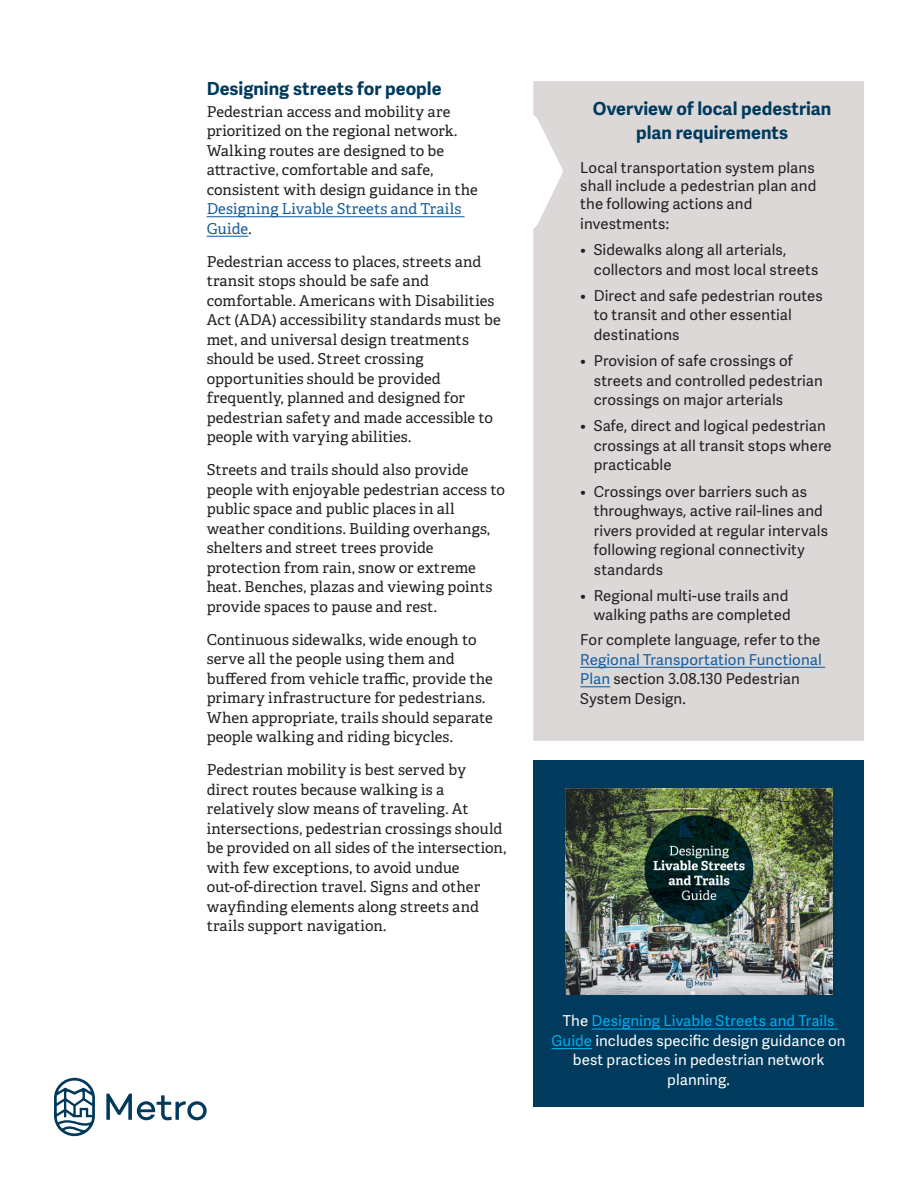
<style>
.page{position:relative;width:918px;height:1188px;background:#fff}
.page>*{position:absolute;margin:0;border:0;box-sizing:border-box;transform-origin:0 0}
.Heading_-_Callout_blue{font:700 18px/24px "Adelle Sans";color:#003a5d;text-align:center}
.Heading_-_A_Sans{font:700 18px "Adelle Sans";color:#003a5d}
.Body_text_-_A{font:15px/19.5px "Adelle";letter-spacing:.005em;color:#231f20}
.Body_text_-_B_Sans{font:15px/19.5px "Adelle Sans";letter-spacing:.005em;color:#231f20}
.Body_text_-_B_Sans-2{font:15px/19.5px "Adelle Sans";letter-spacing:.005em;color:#fff;text-align:center}
.s1{color:#175d9e}
.s2{color:#00aeef}
</style>
<div class="page">
<div style="left:533px;top:760px;width:331px;height:347px;background:#003a5d"></div>
<div style="left:533px;top:81px;width:331px;height:660px;background:#dcd8d7"></div>
<img style="left:565px;top:788px;width:267px;height:206px">
<svg style="left:106px;top:1094px;width:101px;height:26px"></svg>
<svg style="left:54px;top:1078px;width:41px;height:58px"></svg>
<hr style="left:207px;top:216px;width:258px;height:1px;background:#175d9e">
<hr style="left:207px;top:236px;width:41px;height:1px;background:#175d9e">
<hr style="left:592px;top:1029px;width:246px;height:1px;background:#00aeef">
<hr style="left:552px;top:1048px;width:40px;height:1px;background:#00aeef">
<hr style="left:580px;top:667px;width:245px;height:1px;background:#175d9e">
<hr style="left:580px;top:686px;width:30px;height:1px;background:#175d9e">
<p class="Heading_-_A_Sans" style="left:207px;top:77px;width:236px">Designing streets for people</p>
<p class="Body_text_-_A" style="left:207px;top:102px;width:273px">Pedestrian access and mobility are prioritized on the regional network.<br>Walking routes are designed to be attractive, comfortable and safe, consistent with design guidance in the<br><span class="s1">Designing Livable Streets and Trails<br>Guide</span>.</p>
<p class="Body_text_-_A" style="left:207px;top:252px;width:296px">Pedestrian access to places, streets and transit stops should be safe and comfortable. Americans with Disabilities Act (ADA) accessibility standards must be met, and universal design treatments should be used. Street crossing opportunities should be provided frequently, planned and designed for pedestrian safety and made accessible to people with varying abilities.</p>
<p class="Body_text_-_A" style="left:207px;top:460px;width:300px">Streets and trails should also provide people with enjoyable pedestrian access to public space and public places in all weather conditions. Building overhangs, shelters and street trees provide protection from rain, snow or extreme heat. Benches, plazas and viewing points provide spaces to pause and rest.</p>
<p class="Body_text_-_A" style="left:207px;top:630px;width:288px">Continuous sidewalks, wide enough to serve all the people using them and buffered from vehicle traffic, provide the primary infrastructure for pedestrians.<br>When appropriate, trails should separate people walking and riding bicycles.</p>
<p class="Body_text_-_A" style="left:207px;top:760px;width:301px">Pedestrian mobility is best served by direct routes because walking is a relatively slow means of traveling. At intersections, pedestrian crossings should be provided on all sides of the intersection, with few exceptions, to avoid undue out-of-direction travel. Signs and other wayfinding elements along streets and trails support navigation.</p>
<p class="Heading_-_Callout_blue" style="left:593px;top:97px;width:240px">Overview of local pedestrian plan requirements</p>
<p class="Body_text_-_B_Sans" style="left:580px;top:160px;width:238px;line-height:18px;text-align:justify">Local transportation system plans shall include a pedestrian plan and the following actions and</p>
<p class="Body_text_-_B_Sans" style="left:580px;top:214px;width:90px">investments:</p>
<p class="Body_text_-_B_Sans" style="left:594px;top:241px;width:226px;text-indent:-14px">• Sidewalks along all arterials, collectors and most local streets</p>
<p class="Body_text_-_B_Sans" style="left:594px;top:286px;width:231px;text-indent:-14px">• Direct and safe pedestrian routes to transit and other essential destinations</p>
<p class="Body_text_-_B_Sans" style="left:594px;top:352px;width:231px;text-indent:-14px">• Provision of safe crossings of streets and controlled pedestrian crossings on major arterials</p>
<p class="Body_text_-_B_Sans" style="left:594px;top:417px;width:240px;text-indent:-14px">• Safe, direct and logical pedestrian crossings at all transit stops where practicable</p>
<p class="Body_text_-_B_Sans" style="left:594px;top:482px;width:236px;text-indent:-14px">• Crossings over barriers such as throughways, active rail-lines and rivers provided at regular intervals following regional connectivity standards</p>
<p class="Body_text_-_B_Sans" style="left:580px;top:586px;width:212px;text-align:right">• Regional multi-use trails and walking paths are completed</p>
<p class="Body_text_-_B_Sans" style="left:580px;top:631px;width:243px">For complete language, refer to the<br><span class="s1">Regional Transportation Functional<br>Plan</span> section 3.08.130 Pedestrian<br>System Design.</p>
<p class="Body_text_-_B_Sans-2" style="left:552px;top:1012px;width:296px">The <span class="s2">Designing Livable Streets and Trails Guide</span> includes specific design guidance on best practices in pedestrian network planning.</p>
</div>
